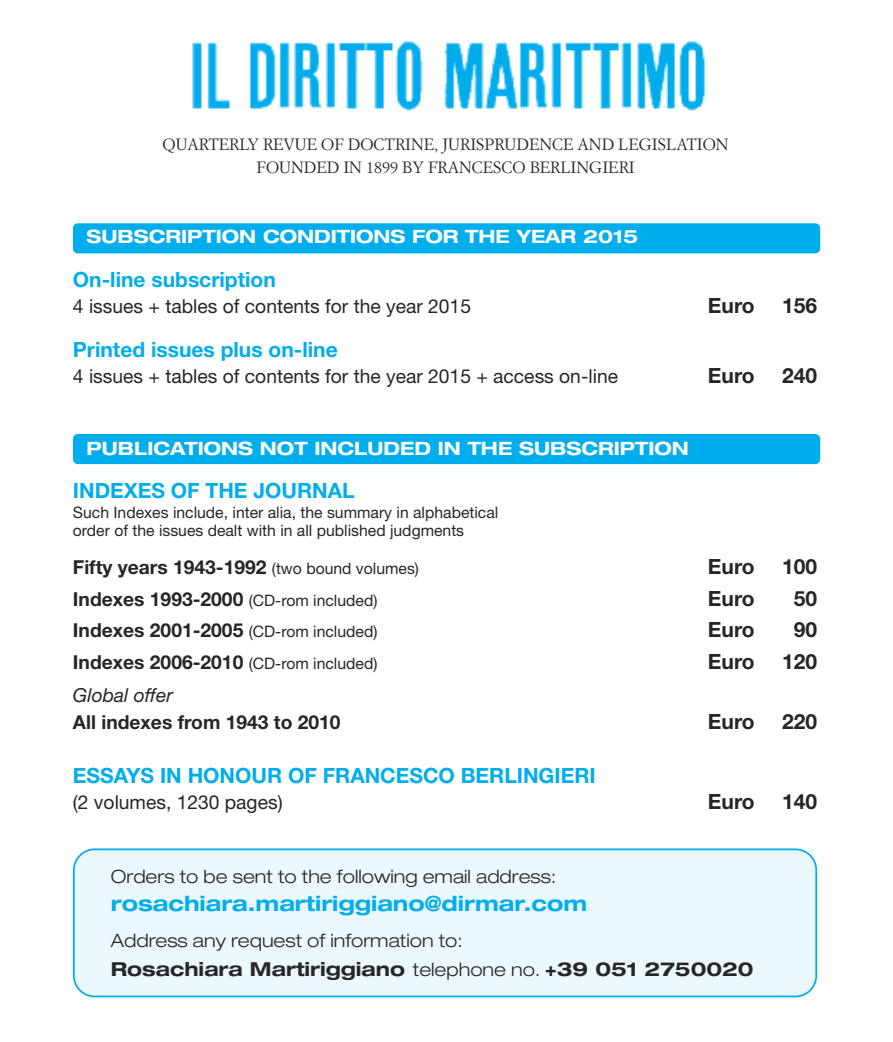
<style>
.page{position:relative;width:893px;height:1042px;background:#fff}
.page>*{position:absolute;margin:0;border:0;box-sizing:border-box;transform-origin:0 0}
.t1{font:700 21px "Helvetica Neue LT Std";color:#00aded}
.t2{font:700 21px "Helvetica Neue LT Std";color:#272627}
.t3{font:700 expanded 21px "Helvetica Neue LT Std";color:#00aded}
.t4{font:700 19.25px "Helvetica Neue LT Std";color:#272627}
.t5{font:19.25px "Helvetica Neue";color:#272627}
.t6{font:700 expanded 19.25px "Helvetica Neue LT Std";color:#272627}
.t7{font:italic 19.25px "Helvetica Neue";color:#272627}
.t8{font:700 expanded 18.38px "Helvetica Neue LT Std";color:#fff}
.t9{font:300 expanded 18.38px "Helvetica Neue LT Std";color:#272627}
.t10{font:16.1px/22.9px "Simoncini Garamond Std";color:#272627;text-align:center}
.t11{font:15.75px/17.5px "Helvetica Neue";color:#272627}
.s1{font-family:"Helvetica Neue";font-weight:400;font-size:15.75px}
.s2{font-weight:300;font-size:18.38px}
</style>
<div class="page">
<img style="left:192px;top:41px;width:514px;height:70px">
<div style="left:73px;top:223px;width:747px;height:30px;background:#00aded;border-radius:5px"></div>
<div style="left:73px;top:434px;width:747px;height:30px;background:#00aded;border-radius:5px"></div>
<div style="left:73px;top:848px;width:744px;height:149px;background:#ebf8fd"></div>
<p class="t10" style="left:163px;top:134px;width:568px">QUARTERLY REVUE OF DOCTRINE, JURISPRUDENCE AND LEGISLATION<br>FOUNDED IN 1899 BY FRANCESCO BERLINGIERI</p>
<p class="t8" style="left:87px;top:230px;width:553px">SUBSCRIPTION CONDITIONS FOR THE YEAR 2015</p>
<p class="t1" style="left:73px;top:272px;width:204px">On-line subscription</p>
<p class="t5" style="left:73px;top:292px;width:400px">4 issues + tables of contents for the year 2015</p>
<p class="t2" style="left:708px;top:298px;width:48px">Euro</p>
<p class="t2" style="left:782px;top:298px;width:37px">156</p>
<p class="t1" style="left:73px;top:342px;width:266px">Printed issues plus on-line</p>
<p class="t5" style="left:73px;top:362px;width:547px">4 issues + tables of contents for the year 2015 + access on-line</p>
<p class="t2" style="left:708px;top:368px;width:48px">Euro</p>
<p class="t2" style="left:782px;top:368px;width:37px">240</p>
<p class="t8" style="left:87px;top:441px;width:604px">PUBLICATIONS NOT INCLUDED IN THE SUBSCRIPTION</p>
<p class="t1" style="left:73px;top:483px;width:283px">INDEXES OF THE JOURNAL</p>
<p class="t11" style="left:73px;top:505px;width:427px">Such Indexes include, inter alia, the summary in alphabetical order of the issues dealt with in all published judgments</p>
<p class="t4" style="left:73px;top:561px;width:348px">Fifty years 1943-1992 <span class="s1">(two bound volumes)</span></p>
<p class="t2" style="left:708px;top:559px;width:48px">Euro</p>
<p class="t2" style="left:782px;top:559px;width:37px">100</p>
<p class="t4" style="left:73px;top:592px;width:306px">Indexes 1993-2000 <span class="s1">(CD-rom included)</span></p>
<p class="t2" style="left:708px;top:591px;width:48px">Euro</p>
<p class="t2" style="left:794px;top:591px;width:25px">50</p>
<p class="t4" style="left:73px;top:624px;width:306px">Indexes 2001-2005 <span class="s1">(CD-rom included)</span></p>
<p class="t2" style="left:708px;top:622px;width:48px">Euro</p>
<p class="t2" style="left:794px;top:622px;width:25px">90</p>
<p class="t4" style="left:73px;top:655px;width:306px">Indexes 2006-2010 <span class="s1">(CD-rom included)</span></p>
<p class="t2" style="left:708px;top:654px;width:48px">Euro</p>
<p class="t2" style="left:782px;top:654px;width:37px">120</p>
<p class="t7" style="left:73px;top:681px;width:101px">Global offer</p>
<p class="t4" style="left:73px;top:715px;width:269px">All indexes from 1943 to 2010</p>
<p class="t2" style="left:708px;top:713px;width:48px">Euro</p>
<p class="t2" style="left:782px;top:713px;width:37px">220</p>
<p class="t1" style="left:73px;top:768px;width:524px">ESSAYS IN HONOUR OF FRANCESCO BERLINGIERI</p>
<p class="t5" style="left:73px;top:788px;width:211px">(2 volumes, 1230 pages)</p>
<p class="t2" style="left:708px;top:794px;width:48px">Euro</p>
<p class="t2" style="left:782px;top:794px;width:37px">140</p>
<p class="t9" style="left:111px;top:869px;width:447px">Orders to be sent to the following email address:</p>
<p class="t3" style="left:111px;top:896px;width:478px">rosachiara.martiriggiano@dirmar.com</p>
<p class="t9" style="left:111px;top:934px;width:353px">Address any request of information to:</p>
<p class="t6" style="left:111px;top:962px;width:644px">Rosachiara Martiriggiano <span class="s2">telephone no.</span> +39 051 2750020</p>
</div>
